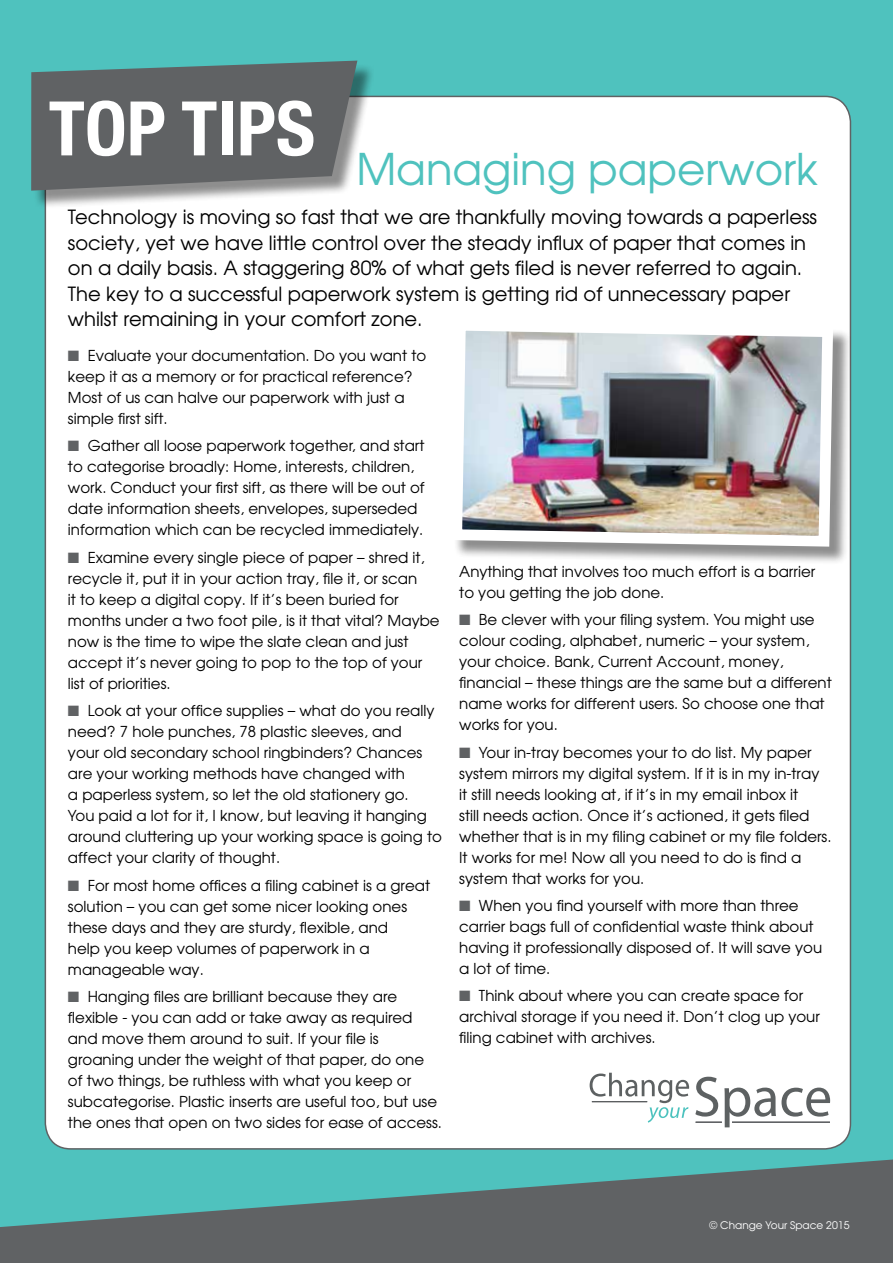
<style>
.page{position:relative;width:893px;height:1263px;background:#fff}
.page>*{position:absolute;margin:0;border:0;box-sizing:border-box;transform-origin:0 0}
.t1{font:43.5px "Avant Garde";color:#4fc2be}
.t2{font:19.5px/25.5px "Avant Garde";color:#000}
.t3{font:15px/21px "Avant Garde";color:#000}
.t4{font:10.5px "Avant Garde";color:#fff}
.s1{color:#606264}
</style>
<div class="page">
<div style="left:0;top:0;width:893px;height:1246px;background:#4fc2be"></div>
<div style="left:45px;top:96px;width:805px;height:1053px;background:#fff;border-radius:26px"></div>
<svg style="left:0;top:1159px;width:893px;height:104px;fill:#606264"></svg>
<div style="left:33px;top:63px;width:342px;height:146px;background:#000;opacity:.45"></div>
<svg style="left:31px;top:61px;width:326px;height:130px;background:#656c6d"></svg>
<div style="left:453px;top:322px;width:398px;height:243px;background:#000;opacity:.45"></div>
<img style="left:453px;top:322px;width:386px;height:230px">
<svg style="left:590px;top:1073px;width:99px;height:49px"></svg>
<hr style="left:592px;top:1101px;width:55px;height:1px;background:#5d6162">
<svg style="left:695px;top:1077px;width:135px;height:50px"></svg>
<hr style="left:732px;top:1122px;width:98px;height:1px;background:#5d6162">
<h1 class="t1" style="left:49px;top:142px;width:771px"><sup>TOP</sup> <sup>TIPS</sup> Managing paperwork</h1>
<p class="t2" style="left:68px;top:204px;width:751px">Technology is moving so fast that we are thankfully moving towards a paperless society, yet we have little control over the steady influx of paper that comes in on a daily basis. A staggering 80% of what gets filed is never referred to again.<br>The key to a successful paperwork system is getting rid of unnecessary paper whilst remaining in your comfort zone.</p>
<p class="t3" style="left:68px;top:345px;width:360px"><span class="s1">■</span> Evaluate your documentation. Do you want to keep it as a memory or for practical reference?<br>Most of us can halve our paperwork with just a simple first sift.</p>
<p class="t3" style="left:68px;top:435px;width:358px"><span class="s1">■</span> Gather all loose paperwork together, and start to categorise broadly: Home, interests, children, work. Conduct your first sift, as there will be out of date information sheets, envelopes, superseded information which can be recycled immediately.</p>
<p class="t3" style="left:68px;top:546px;width:373px"><span class="s1">■</span> Examine every single piece of paper – shred it, recycle it, put it in your action tray, file it, or scan<br>it to keep a digital copy. If it’s been buried for months under a two foot pile, is it that vital? Maybe now is the time to wipe the slate clean and just accept it’s never going to pop to the top of your list of priorities.</p>
<p class="t3" style="left:68px;top:700px;width:375px"><span class="s1">■</span> Look at your office supplies – what do you really need? 7 hole punches, 78 plastic sleeves, and<br>your old secondary school ringbinders? Chances are your working methods have changed with<br>a paperless system, so let the old stationery go.<br>You paid a lot for it, I know, but leaving it hanging around cluttering up your working space is going to affect your clarity of thought.</p>
<p class="t3" style="left:68px;top:874px;width:364px"><span class="s1">■</span> For most home offices a filing cabinet is a great solution – you can get some nicer looking ones these days and they are sturdy, flexible, and<br>help you keep volumes of paperwork in a manageable way.</p>
<p class="t3" style="left:68px;top:986px;width:375px"><span class="s1">■</span> Hanging files are brilliant because they are flexible - you can add or take away as required and move them around to suit. If your file is groaning under the weight of that paper, do one of two things, be ruthless with what you keep or subcategorise. Plastic inserts are useful too, but use the ones that open on two sides for ease of access.</p>
<p class="t3" style="left:459px;top:560px;width:357px">Anything that involves too much effort is a barrier to you getting the job done.</p>
<p class="t3" style="left:459px;top:609px;width:374px"><span class="s1">■</span> Be clever with your filing system. You might use colour coding, alphabet, numeric – your system, your choice. Bank, Current Account, money, financial – these things are the same but a different name works for different users. So choose one that works for you.</p>
<p class="t3" style="left:459px;top:741px;width:374px"><span class="s1">■</span> Your in-tray becomes your to do list. My paper system mirrors my digital system. If it is in my in-tray<br>it still needs looking at, if it’s in my email inbox it<br>still needs action. Once it’s actioned, it gets filed whether that is in my filing cabinet or my file folders.<br>It works for me! Now all you need to do is find a system that works for you.</p>
<p class="t3" style="left:459px;top:895px;width:364px"><span class="s1">■</span> When you find yourself with more than three carrier bags full of confidential waste think about having it professionally disposed of. It will save you a lot of time.</p>
<p class="t3" style="left:459px;top:985px;width:362px"><span class="s1">■</span> Think about where you can create space for archival storage if you need it. Don’t clog up your filing cabinet with archives.</p>
<p class="t4" style="left:709px;top:1218px;width:142px">© Change Your Space 2015</p>
</div>
